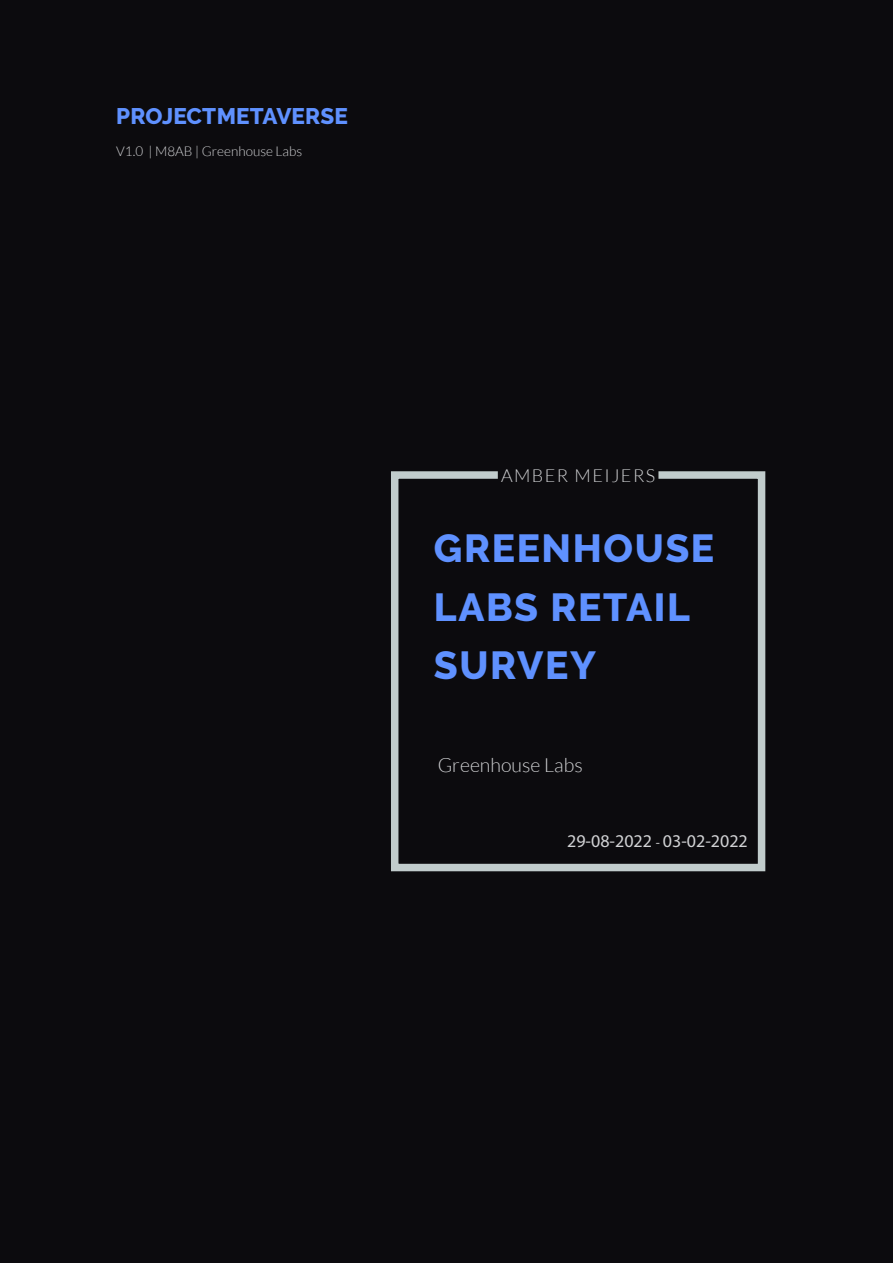
<style>
.page{position:relative;width:893px;height:1263px;background:#0c0b0e}
.page>*{position:absolute;margin:0;border:0;box-sizing:border-box;transform-origin:0 0}
.Title{font:800 39px/58.5px "Raleway";letter-spacing:.04em;color:#5f91ff}
.Subhead_-_Align_Left{font:800 22.5px "Raleway";letter-spacing:.005em;color:#5f91ff}
.Body_Text_-_Align_Le{font:300 19.5px "Lato";color:#d1d2d4}
.Body_Text_-_Align_Le-2{font:18px "Myriad Pro";color:#d1d2d4}
.Subhead_-_Align_Cent{font:300 18px "Lato";letter-spacing:.08em;color:#d1d2d4}
.Body_Text_-_Align_Le-3{font:300 13.5px "Lato";color:#d1d2d4}
.s1{font-size:13.5px}
</style>
<div class="page">
<div style="left:391px;top:471px;width:374px;height:400px;border:8px solid #c1cccc"></div>
<div style="left:499px;top:467px;width:159px;height:17px;background:#0c0b0e"></div>
<p class="Subhead_-_Align_Left" style="left:116px;top:103px;width:233px">PROJECT METAVERSE</p>
<p class="Body_Text_-_Align_Le-3" style="left:116px;top:144px;width:188px">V1.0 | M8AB | Greenhouse Labs</p>
<p class="Subhead_-_Align_Cent" style="left:501px;top:466px;width:156px">AMBER MEIJERS</p>
<p class="Title" style="left:434px;top:519px;width:282px">GREENHOUSE<br>LABS RETAIL<br>SURVEY</p>
<p class="Body_Text_-_Align_Le" style="left:438px;top:754px;width:147px">Greenhouse Labs</p>
<p class="Body_Text_-_Align_Le-2" style="left:567px;top:830px;width:182px">29-08-2022 <span class="s1">-</span> 03-02-2022</p>
</div>
